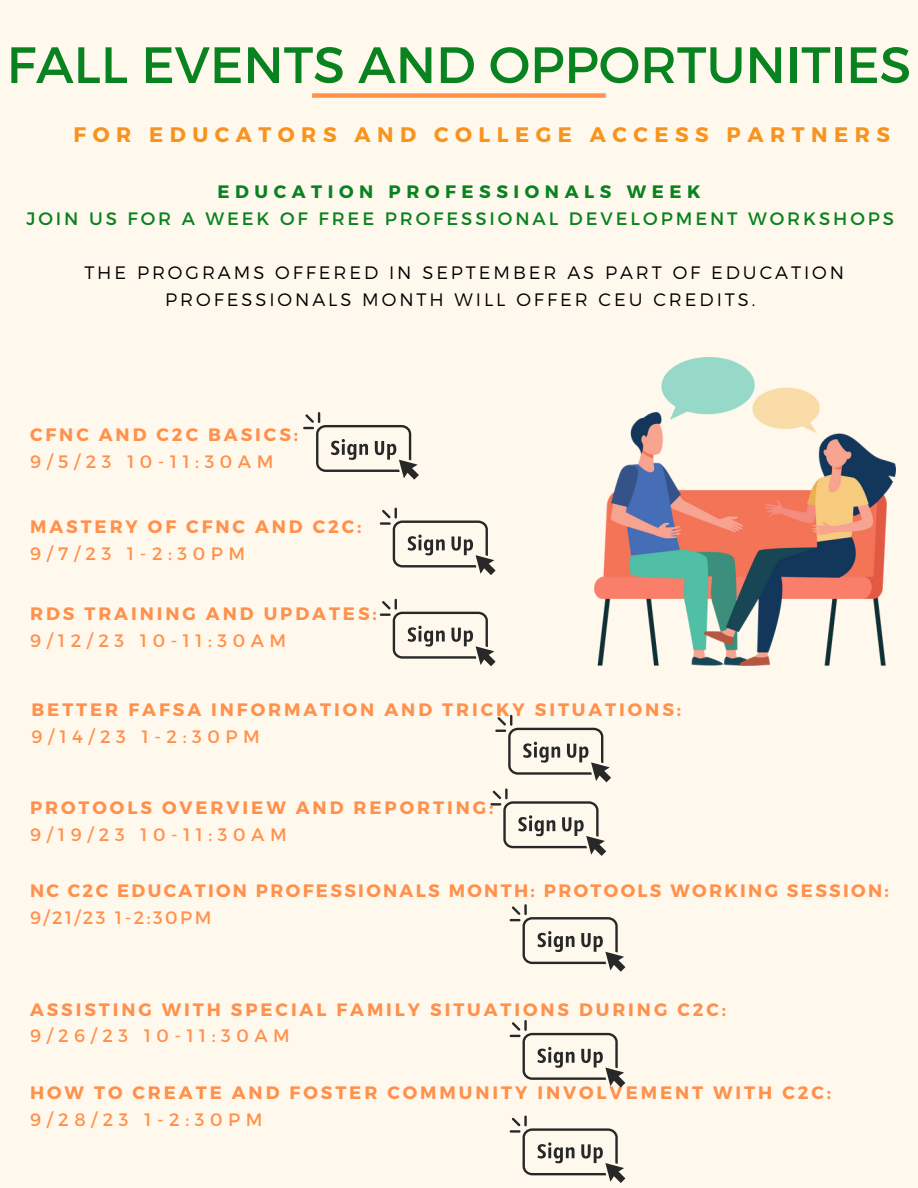
<style>
.page{position:relative;width:918px;height:1188px;background:#fff9ed}
.page>*{position:absolute;margin:0;border:0;box-sizing:border-box;transform-origin:0 0}
.t1{font:51px "Montserrat";color:#098220}
.t2{font:700 21px "Montserrat";letter-spacing:.31em;color:#f8931d}
.t3{font:700 18px "Montserrat";letter-spacing:.165em;color:#ff914d}
.t4{font:18px "Montserrat";letter-spacing:.31em;color:#ff914d}
.t5{font:300 18px/27px "Montserrat";letter-spacing:.165em;color:#000;text-align:center}
.t6{font:700 18px "Montserrat";letter-spacing:.13em;color:#ff914d}
.t7{font:18px "Montserrat";letter-spacing:.165em;color:#098220}
.t8{font:700 18px "Montserrat";letter-spacing:.31em;color:#098220}
</style>
<div class="page">
<img style="left:595px;top:357px;width:300px;height:309px">
<svg style="left:303px;top:412px;width:116px;height:68px"></svg>
<svg style="left:490px;top:788px;width:116px;height:68px"></svg>
<svg style="left:380px;top:508px;width:116px;height:67px"></svg>
<svg style="left:380px;top:599px;width:116px;height:67px"></svg>
<svg style="left:495px;top:715px;width:116px;height:67px"></svg>
<svg style="left:510px;top:904px;width:115px;height:68px"></svg>
<svg style="left:510px;top:1020px;width:115px;height:68px"></svg>
<svg style="left:510px;top:1116px;width:115px;height:67px"></svg>
<div style="left:312px;top:93px;width:294px;height:5px;background:#ff914d"></div>
<p class="t1" style="left:7px;top:32px;width:906px">FALL EVENTS AND OPPORTUNITIES</p>
<p class="t2" style="left:73px;top:121px;width:818px">FOR EDUCATORS AND COLLEGE ACCESS PARTNERS</p>
<p class="t8" style="left:217px;top:180px;width:485px">EDUCATION PROFESSIONALS WEEK</p>
<p class="t7" style="left:26px;top:207px;width:869px">JOIN US FOR A WEEK OF FREE PROFESSIONAL DEVELOPMENT WORKSHOPS</p>
<p class="t5" style="left:84px;top:258px;width:761px">THE PROGRAMS OFFERED IN SEPTEMBER AS PART OF EDUCATION<br>PROFESSIONALS MONTH WILL OFFER CEU CREDITS.</p>
<p class="t3" style="left:30px;top:422px;width:270px">CFNC AND C2C BASICS:</p>
<p class="t4" style="left:30px;top:449px;width:245px">9/5/23 10-11:30AM</p>
<p class="t3" style="left:30px;top:515px;width:333px">MASTERY OF CFNC AND C2C:</p>
<p class="t4" style="left:30px;top:542px;width:217px">9/7/23 1-2:30PM</p>
<p class="t3" style="left:30px;top:602px;width:348px">RDS TRAINING AND UPDATES:</p>
<p class="t4" style="left:30px;top:629px;width:258px">9/12/23 10-11:30AM</p>
<p class="t3" style="left:32px;top:698px;width:651px">BETTER FAFSA INFORMATION AND TRICKY SITUATIONS:</p>
<p class="t4" style="left:32px;top:725px;width:230px">9/14/23 1-2:30PM</p>
<p class="t3" style="left:30px;top:796px;width:465px">PROTOOLS OVERVIEW AND REPORTING:</p>
<p class="t4" style="left:30px;top:823px;width:258px">9/19/23 10-11:30AM</p>
<p class="t6" style="left:30px;top:879px;width:860px">NC C2C EDUCATION PROFESSIONALS MONTH: PROTOOLS WORKING SESSION:</p>
<p class="t4" style="left:30px;top:906px;width:183px">9/21/23 1-2:30PM</p>
<p class="t3" style="left:30px;top:998px;width:698px">ASSISTING WITH SPECIAL FAMILY SITUATIONS DURING C2C:</p>
<p class="t4" style="left:30px;top:1024px;width:261px">9/26/23 10-11:30AM</p>
<p class="t3" style="left:30px;top:1081px;width:803px">HOW TO CREATE AND FOSTER COMMUNITY INVOLVEMENT WITH C2C:</p>
<p class="t4" style="left:30px;top:1108px;width:234px">9/28/23 1-2:30PM</p>
</div>
